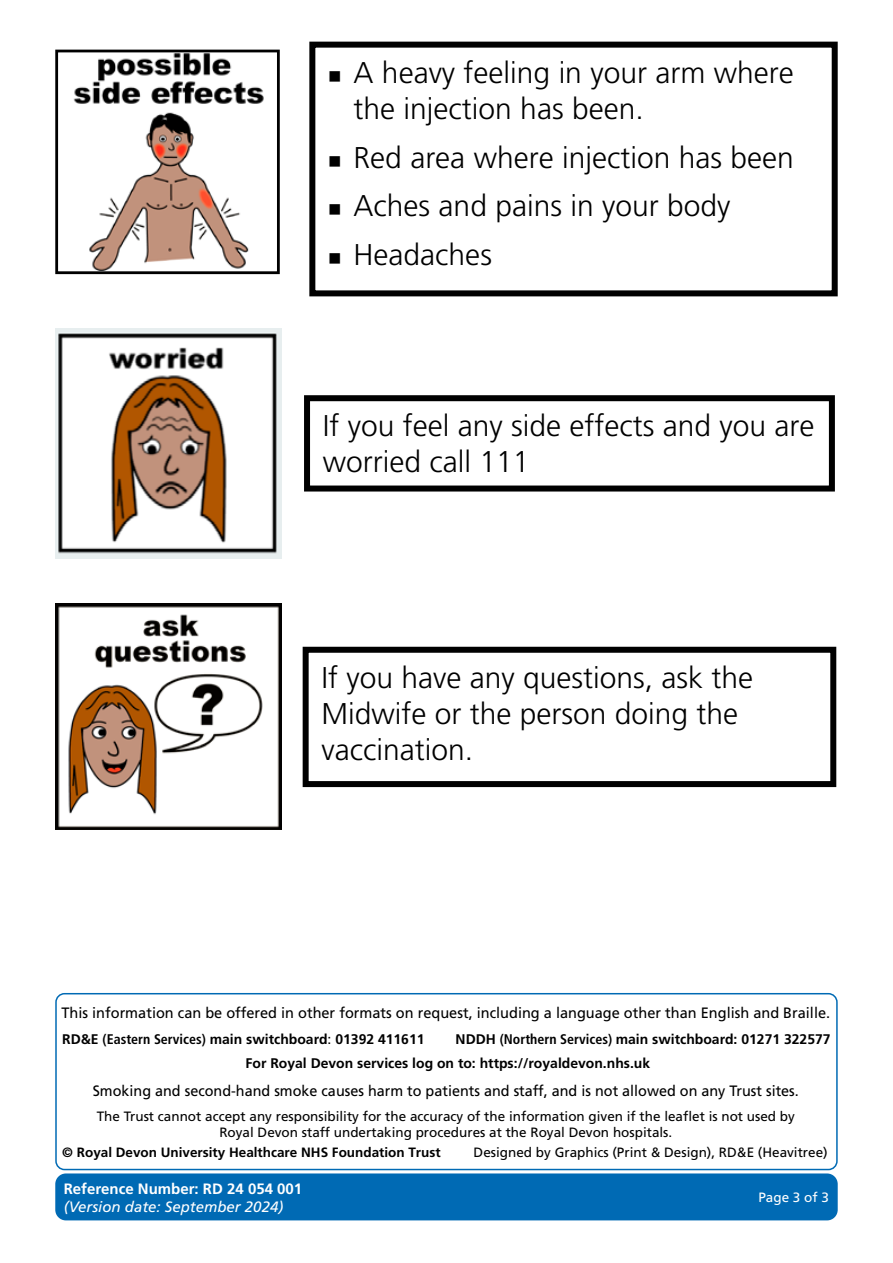
<style>
.page{position:relative;width:893px;height:1263px;background:#fff}
.page>*{position:absolute;margin:0;border:0;box-sizing:border-box;transform-origin:0 0}
.t1{font:300 30px/36px "Frutiger 45";color:#000}
.t2{font:15px "Frutiger 55 Roman";color:#000}
.t3{font:15px "Frutiger 55 Roman";color:#000;scale:.96 1}
.t4{font:italic 15px "Frutiger 56";color:#fff}
.t5{font:700 15px "Frutiger 65";color:#fff}
.t6{font:700 13.95px/24px "Frutiger 65";color:#000}
.t7{font:13.5px/16.2px "Frutiger 55 Roman";color:#000;text-align:center}
.t8{font:700 13.5px "Frutiger 65";color:#000}
.t9{font:13.5px "Frutiger 55 Roman";color:#fff}
.s1{font-family:"Frutiger 67";font-stretch:condensed}
.s2{font-family:"Frutiger 55 Roman";font-weight:400}
</style>
<div class="page">
<div style="left:55px;top:1173px;width:783px;height:47px;background:#006ab4;border-radius:11px"></div>
<div style="left:55px;top:993px;width:783px;height:177px;border:2px solid #006ab4;border-radius:9px"></div>
<div style="left:309px;top:42px;width:529px;height:254px;border:6px solid #000"></div>
<div style="left:55px;top:50px;width:225px;height:224px;border:3px solid #000"></div>
<img style="left:73px;top:54px;width:191px;height:216px">
<div style="left:304px;top:395px;width:531px;height:96px;border:6px solid #000"></div>
<img style="left:55px;top:328px;width:226px;height:230px">
<div style="left:303px;top:647px;width:533px;height:140px;border:6px solid #000"></div>
<img style="left:55px;top:604px;width:226px;height:226px">
<p class="t1" style="left:354px;top:54px;width:442px">A heavy feeling in your arm where the injection has been.</p>
<p class="t1" style="left:354px;top:133px;width:442px;line-height:48.8px">Red area where injection has been<br>Aches and pains in your body<br>Headaches</p>
<p class="t1" style="left:323px;top:408px;width:493px">If you feel any side effects and you are worried call 111</p>
<p class="t1" style="left:321px;top:659px;width:433px">If you have any questions, ask the<br>Midwife or the person doing the vaccination.</p>
<p class="t2" style="left:61px;top:1004px;width:770px">This information can be offered in other formats on request, including a language other than English and Braille.</p>
<p class="t6" style="left:62px;top:1026px;width:364px">RD&amp;E <span class="s1">(Eastern Services)</span> main switchboard<span class="s2">:</span> 01392 411611</p>
<p class="t6" style="left:246px;top:1026px;width:586px;text-indent:210px">NDDH <span class="s1">(Northern Services)</span> main switchboard: 01271 322577<br>For Royal Devon services log on to: https://royaldevon.nhs.uk</p>
<p class="t3" style="left:93px;top:1082px;width:737px">Smoking and second-hand smoke causes harm to patients and staff, and is not allowed on any Trust sites.</p>
<p class="t7" style="left:97px;top:1108px;width:700px">The Trust cannot accept any responsibility for the accuracy of the information given if the leaflet is not used by<br>Royal Devon staff undertaking procedures at the Royal Devon hospitals.</p>
<p class="t8" style="left:62px;top:1145px;width:380px">© Royal Devon University Healthcare NHS Foundation Trust</p>
<p class="t7" style="left:474px;top:1144px;width:356px">Designed by Graphics (Print &amp; Design), RD&amp;E (Heavitree)</p>
<p class="t5" style="left:64px;top:1179px;width:240px">Reference Number: RD 24 054 001</p>
<p class="t4" style="left:64px;top:1197px;width:221px">(Version date: September 2024)</p>
<p class="t9" style="left:758px;top:1189px;width:72px">Page 3 of 3</p>
</div>
